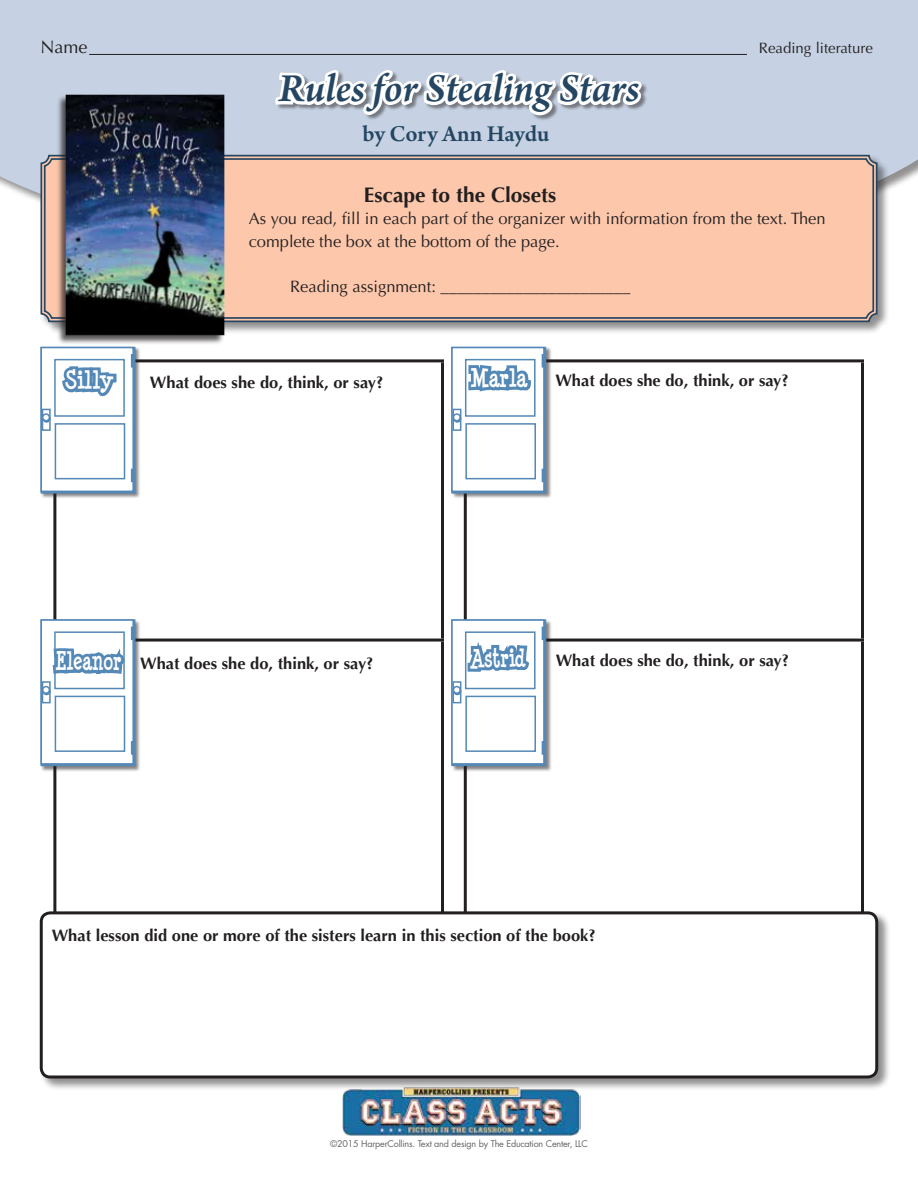
<style>
.page{position:relative;width:918px;height:1188px;background:#fff}
.page>*{position:absolute;margin:0;border:0;box-sizing:border-box;transform-origin:0 0}
.t1{font:italic 600 42px "Arno Pro";letter-spacing:-.005em;color:#254662}
.t2{font:600 24px "Arno Pro";letter-spacing:-.005em;color:#254662}
.t3{font:700 24px "Minya Nouvelle";color:#fff;scale:.75 1}
.t4{font:700 24px "Minya Nouvelle";color:#fff;scale:.85 1}
.t5{font:700 21px "Optima";color:#231f20}
.t6{font:18px "Optima";color:#231f20}
.t7{font:700 16.5px "Optima";color:#231f20}
.t8{font:16.5px/22.5px "Optima";color:#231f20}
.t9{font:15px "Optima";color:#231f20}
.t10{font:9px "Futura";letter-spacing:-.02em;color:#636466}
.s1{font-family:"Minya Nouvelle";font-size:24px;color:#fff}
</style>
<div class="page">
<div style="left:0;top:0;width:918px;height:201px;background:#c6d2e3"></div>
<div style="left:40px;top:154px;width:850px;height:181px;background:#231f20;opacity:.5"></div>
<svg style="left:39px;top:154px;width:840px;height:169px;background:#edbfa7"></svg>
<hr style="left:89px;top:54px;width:658px;height:1px;background:#231f20">
<div style="left:56px;top:94px;width:169px;height:251px;background:#231f20;opacity:.75"></div>
<img style="left:66px;top:95px;width:158px;height:240px">
<img style="left:342px;top:1091px;width:238px;height:45px">
<hr style="left:53px;top:642px;width:3px;height:276px;background:#231f20">
<hr style="left:441px;top:642px;width:3px;height:276px;background:#231f20">
<hr style="left:464px;top:359px;width:400px;height:3px;background:#231f20">
<hr style="left:861px;top:362px;width:3px;height:277px;background:#231f20">
<hr style="left:464px;top:639px;width:400px;height:3px;background:#231f20">
<hr style="left:464px;top:642px;width:3px;height:276px;background:#231f20">
<hr style="left:861px;top:642px;width:3px;height:276px;background:#231f20">
<div style="left:39px;top:911px;width:852px;height:180px;background:#231f20;opacity:.5"></div>
<div style="left:41px;top:913px;width:836px;height:164px;background:#fff;border-radius:9px"></div>
<div style="left:40px;top:911px;width:838px;height:168px;border:3px solid #231f20;border-radius:9px"></div>
<div style="left:41px;top:347px;width:511px;height:425px;background:#fff"></div>
<div style="left:40px;top:347px;width:95px;height:147px;border:2px solid #5488b6"></div>
<div style="left:40px;top:347px;width:94px;height:145px;border:2px solid #5488b6"></div>
<div style="left:54px;top:359px;width:71px;height:58px;border:2px solid #5488b6"></div>
<div style="left:55px;top:423px;width:70px;height:56px;border:2px solid #5488b6"></div>
<div style="left:42px;top:409px;width:9px;height:22px;border:2px solid #5488b6"></div>
<div style="left:43px;top:415px;width:8px;height:8px;border:2px solid #5488b6;border-radius:50%"></div>
<div style="left:43px;top:414px;width:6px;height:7px;background:#fff;border-radius:50%"></div>
<div style="left:42px;top:413px;width:8px;height:8px;border:2px solid #5488b6;border-radius:50%"></div>
<div style="left:131px;top:354px;width:4px;height:14px;border:2px solid #5488b6"></div>
<div style="left:131px;top:469px;width:4px;height:13px;border:2px solid #5488b6"></div>
<div style="left:451px;top:347px;width:94px;height:145px;border:2px solid #5488b6"></div>
<div style="left:465px;top:359px;width:71px;height:58px;border:2px solid #5488b6"></div>
<div style="left:465px;top:423px;width:71px;height:56px;border:2px solid #5488b6"></div>
<div style="left:453px;top:409px;width:8px;height:22px;border:2px solid #5488b6"></div>
<div style="left:453px;top:415px;width:8px;height:8px;border:2px solid #5488b6;border-radius:50%"></div>
<div style="left:453px;top:414px;width:7px;height:7px;background:#fff;border-radius:50%"></div>
<div style="left:453px;top:413px;width:8px;height:8px;border:2px solid #5488b6;border-radius:50%"></div>
<div style="left:542px;top:469px;width:4px;height:13px;border:2px solid #5488b6"></div>
<div style="left:40px;top:619px;width:94px;height:146px;border:2px solid #5488b6"></div>
<div style="left:42px;top:681px;width:9px;height:22px;border:2px solid #5488b6"></div>
<div style="left:42px;top:686px;width:8px;height:8px;border:2px solid #5488b6;border-radius:50%"></div>
<div style="left:131px;top:627px;width:4px;height:13px;border:2px solid #5488b6"></div>
<div style="left:131px;top:741px;width:4px;height:14px;border:2px solid #5488b6"></div>
<div style="left:451px;top:619px;width:94px;height:146px;border:2px solid #5488b6"></div>
<div style="left:465px;top:631px;width:71px;height:58px;border:2px solid #5488b6"></div>
<div style="left:465px;top:696px;width:71px;height:56px;border:2px solid #5488b6"></div>
<div style="left:453px;top:681px;width:8px;height:22px;border:2px solid #5488b6"></div>
<div style="left:453px;top:687px;width:8px;height:8px;border:2px solid #5488b6;border-radius:50%"></div>
<div style="left:453px;top:687px;width:7px;height:6px;background:#fff;border-radius:50%"></div>
<div style="left:453px;top:686px;width:8px;height:8px;border:2px solid #5488b6;border-radius:50%"></div>
<div style="left:542px;top:627px;width:4px;height:13px;border:2px solid #5488b6"></div>
<div style="left:542px;top:741px;width:4px;height:14px;border:2px solid #5488b6"></div>
<svg style="left:62px;top:366px;width:55px;height:31px"></svg>
<svg style="left:273px;top:1px;width:373px;height:401px"></svg>
<svg style="left:43px;top:627px;width:91px;height:279px"></svg>
<svg style="left:465px;top:606px;width:69px;height:79px"></svg>
<p class="t6" style="left:40px;top:36px;width:48px">Name</p>
<p class="t9" style="left:759px;top:39px;width:116px">Reading literature</p>
<h1 class="t1" style="left:279px;top:64px;width:362px">Rules for Stealing Stars</h1>
<h2 class="t2" style="left:363px;top:120px;width:188px">by Cory Ann Haydu</h2>
<p class="t5" style="left:364px;top:183px;width:194px">Escape to the Closets</p>
<p class="t8" style="left:249px;top:208px;width:579px">As you read, fill in each part of the organizer with information from the text. Then complete the box at the bottom of the page.</p>
<p class="t8" style="left:290px;top:275px;width:342px">Reading assignment: _______________________</p>
<h2 class="t4" style="left:64px;top:366px;width:58px">Silly</h2>
<p class="t7" style="left:150px;top:373px;width:235px">What does she do, think, or say?</p>
<p class="t7" style="left:470px;top:371px;width:320px"><span class="s1">Marla</span> What does she do, think, or say?</p>
<p class="t7" style="left:55px;top:654px;width:320px"><span class="s1">Eleanor</span> What does she do, think, or say?</p>
<h2 class="t3" style="left:470px;top:644px;width:74px">Astrid</h2>
<p class="t7" style="left:556px;top:651px;width:235px">What does she do, think, or say?</p>
<p class="t7" style="left:52px;top:926px;width:546px">What lesson did one or more of the sisters learn in this section of the book?</p>
<p class="t10" style="left:330px;top:1138px;width:259px">©2015 HarperCollins. Text and design by The Education Center, LLC</p>
</div>
